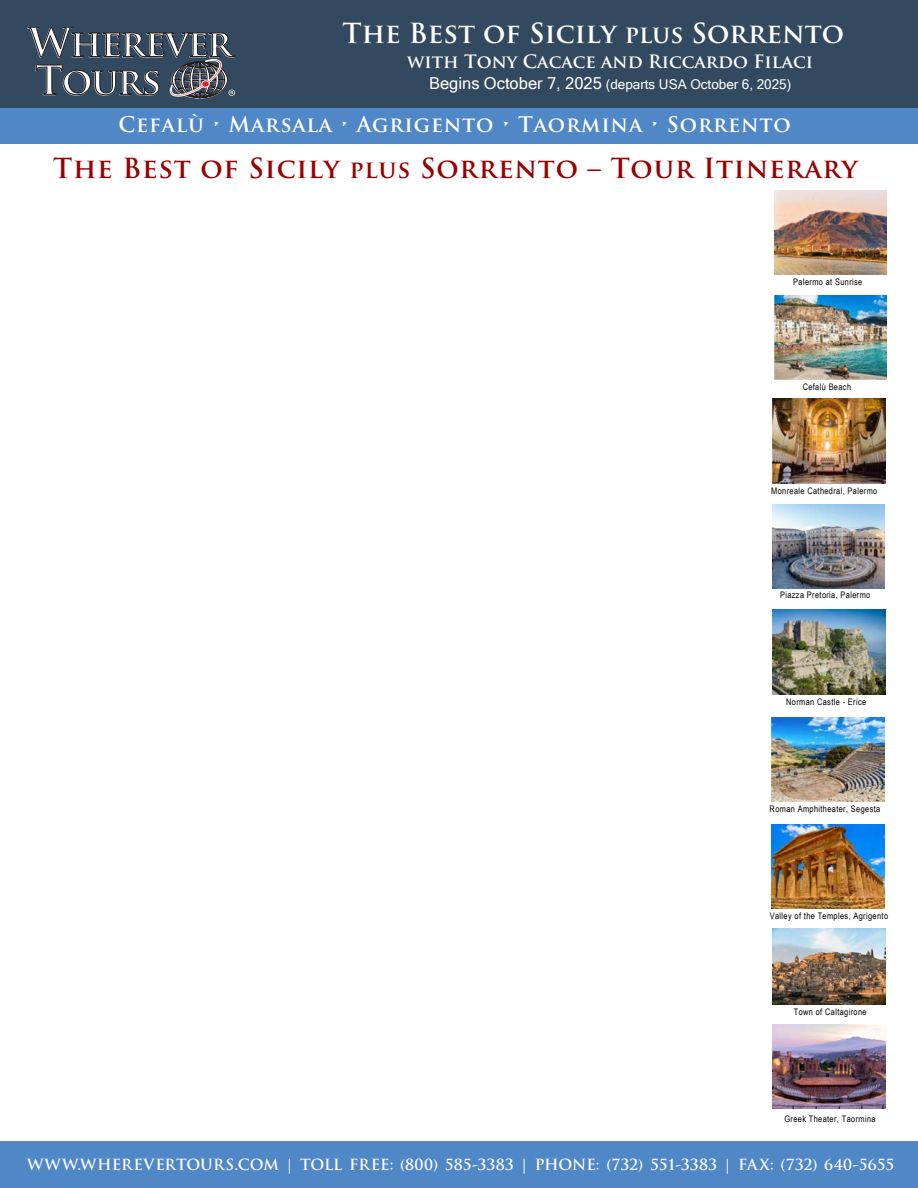
<style>
.page{position:relative;width:918px;height:1188px;background:#fff}
.page>*{position:absolute;margin:0;border:0;box-sizing:border-box;transform-origin:0 0}
.t1{font:700 27px "Trajan Pro";letter-spacing:.03em;color:#900}
.t2{font:700 27px "Trajan Pro";color:#fff}
.t3{font:700 21px "Trajan Pro";letter-spacing:.035em;color:#fff}
.t4{font:700 18px "Trajan Pro";color:#fff}
.t5{font:700 15px "Trajan Pro";color:#fff}
.t6{font:13.5px "Microsoft Sans Serif";color:#fff}
.t7{font:9px "Arial Narrow";letter-spacing:.04em;color:#000}
.s1{font-size:24px}
.s2{font-size:16.5px}
</style>
<div class="page">
<div style="left:0;top:0;width:918px;height:133px;background:#334960"></div>
<div style="left:0;top:108px;width:918px;height:35px;background:#5087c7"></div>
<div style="left:0;top:1141px;width:918px;height:47px;background:#5087c7"></div>
<svg style="left:27px;top:27px;width:209px;height:72px"></svg>
<img style="left:772px;top:505px;width:112px;height:83px">
<img style="left:772px;top:398px;width:113px;height:85px">
<img style="left:772px;top:610px;width:113px;height:84px">
<img style="left:772px;top:717px;width:112px;height:85px">
<img style="left:772px;top:824px;width:112px;height:85px">
<img style="left:774px;top:191px;width:112px;height:84px">
<img style="left:774px;top:295px;width:113px;height:85px">
<img style="left:773px;top:1024px;width:113px;height:85px">
<img style="left:772px;top:929px;width:113px;height:75px">
<h1 class="t2" style="left:343px;top:16px;width:503px">The Best of Sicily <span class="s1">plus</span> Sorrento</h1>
<h3 class="t4" style="left:407px;top:50px;width:408px">with Tony Cacace and Riccardo Filaci</h3>
<h3 class="t6" style="left:429px;top:76px;width:364px"><span class="s2">Begins October 7, 2025</span> (departs USA October 6, 2025)</h3>
<h2 class="t3" style="left:119px;top:112px;width:674px">Cefalù • Marsala • Agrigento • Taormina • Sorrento</h2>
<h1 class="t1" style="left:53px;top:151px;width:806px">The Best of Sicily <span class="s1">plus</span> Sorrento – Tour Itinerary</h1>
<p class="t7" style="left:793px;top:275px;width:71px">Palermo at Sunrise</p>
<p class="t7" style="left:803px;top:381px;width:50px">Cefalù Beach</p>
<p class="t7" style="left:771px;top:484px;width:108px">Monreale Cathedral, Palermo</p>
<p class="t7" style="left:780px;top:589px;width:92px">Piazza Pretoria, Palermo</p>
<p class="t7" style="left:786px;top:696px;width:82px">Norman Castle - Erice</p>
<p class="t7" style="left:770px;top:802px;width:112px">Roman Amphitheater, Segesta</p>
<p class="t7" style="left:770px;top:909px;width:120px">Valley of the Temples, Agrigento</p>
<p class="t7" style="left:794px;top:1005px;width:74px">Town of Caltagirone</p>
<p class="t7" style="left:785px;top:1112px;width:93px">Greek Theater, Taormina</p>
<p class="t5" style="left:27px;top:1155px;width:869px">WWW.WHEREVERTOURS.COM | TOLL FREE: (800) 585-3383 | PHONE: (732) 551-3383 | FAX: (732) 640-5655</p>
</div>
